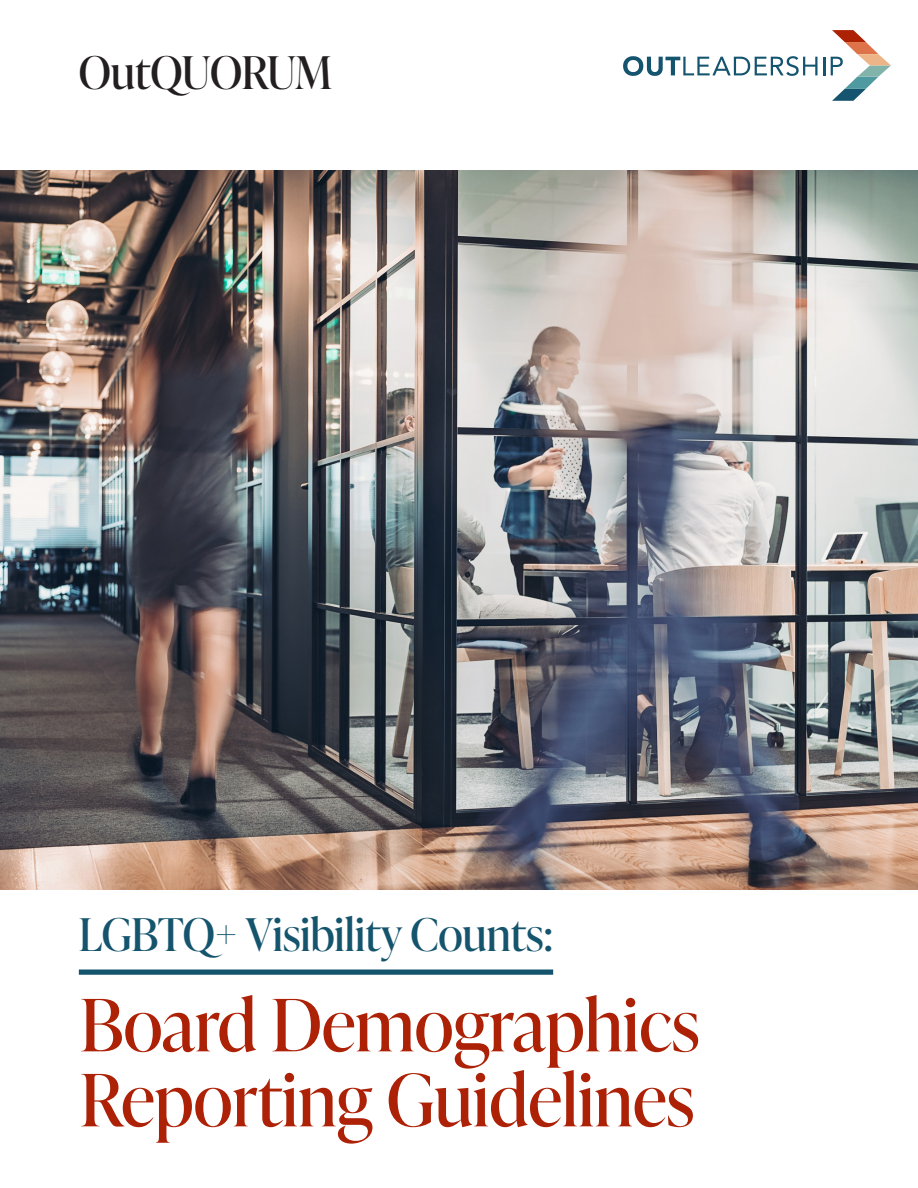
<style>
.page{position:relative;width:918px;height:1188px;background:#fff}
.page>*{position:absolute;margin:0;border:0;box-sizing:border-box;transform-origin:0 0}
.t1{font:72px/75px "Ivy Presto Display";color:#ad2106}
.t2{font:45px "Ivy Presto Display";color:#14546d}
.t3{font:45px "Ivy Presto Display";letter-spacing:-.02em;color:#231f20}
</style>
<div class="page">
<img style="left:0;top:170px;width:918px;height:719px">
<svg style="left:623px;top:56px;width:194px;height:20px"></svg>
<svg style="left:823px;top:57px;width:2px;height:18px"></svg>
<svg style="left:831px;top:30px;width:60px;height:71px"></svg>
<div style="left:79px;top:969px;width:474px;height:6px;background:#14546d"></div>
<p class="t3" style="left:79px;top:40px;width:255px">OutQUORUM</p>
<p class="t2" style="left:79px;top:902px;width:476px">LGBTQ+ Visibility Counts:</p>
<p class="t1" style="left:80px;top:984px;width:621px">Board Demographics<br>Reporting Guidelines</p>
</div>
